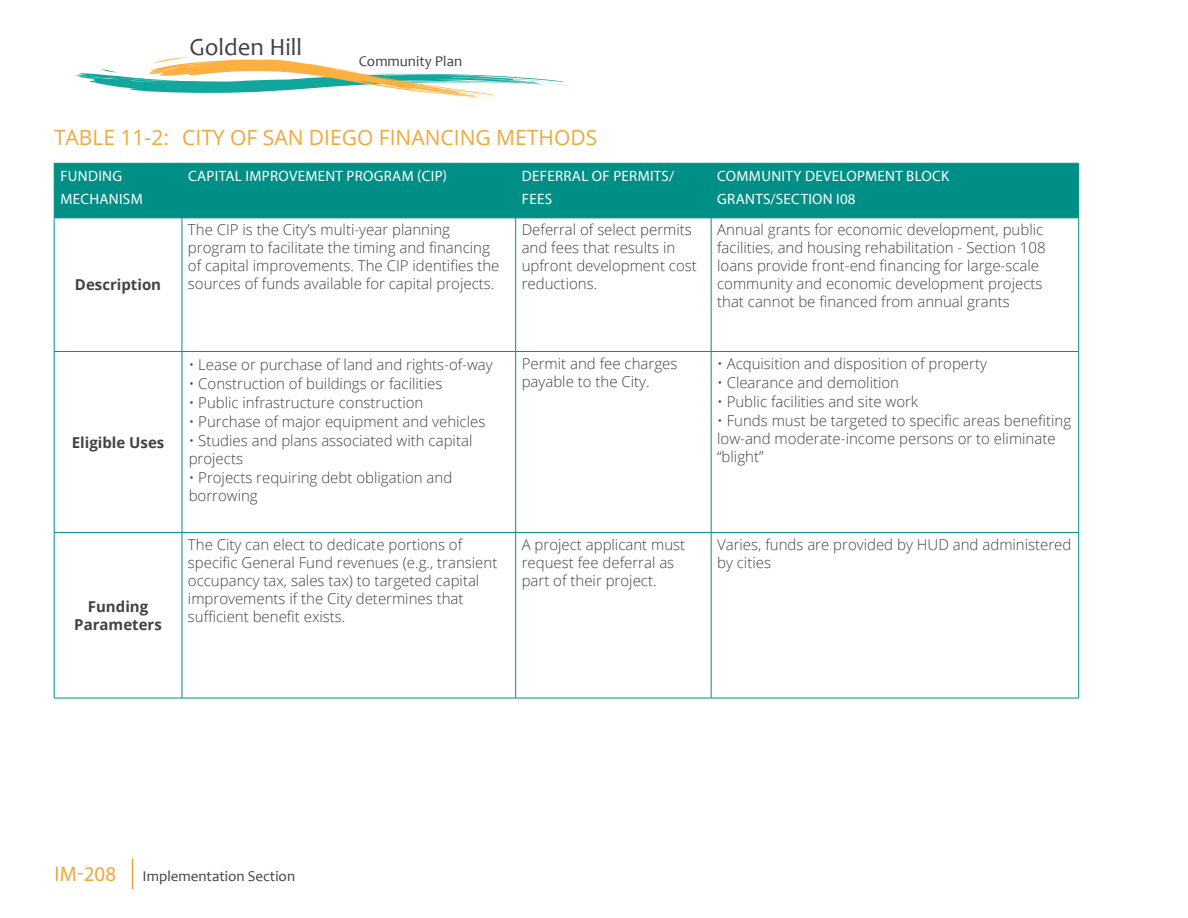
<style>
.page{position:relative;width:1188px;height:918px;background:#fff}
.page>*{position:absolute;margin:0;border:0;box-sizing:border-box;transform-origin:0 0}
.t1{font:24.75px "Candara";color:#414243}
.t2{font:21px "Open Sans";color:#efa83c}
.t3{font:21px "Myriad Pro";color:#efa83c}
.table_text{font:300 15px/18px "Open Sans";color:#414243}
.Table_Header{font:15px/22.5px "Myriad Pro";letter-spacing:.02em;color:#fff}
.table_text-2{font:700 15px/18px "Open Sans";color:#414243;text-align:center}
.t4{font:15px "Candara";color:#414243}
</style>
<div class="page">
<div style="left:55px;top:164px;width:1023px;height:54px;background:#008f86"></div>
<hr style="left:54px;top:163px;width:128px;height:1px;background:#008f86">
<hr style="left:54px;top:163px;width:1px;height:55px;background:#008f86">
<hr style="left:182px;top:163px;width:334px;height:1px;background:#008f86">
<hr style="left:182px;top:163px;width:1px;height:55px;background:#008f86">
<hr style="left:516px;top:163px;width:195px;height:1px;background:#008f86">
<hr style="left:515px;top:163px;width:1px;height:55px;background:#008f86">
<hr style="left:711px;top:163px;width:368px;height:1px;background:#008f86">
<hr style="left:711px;top:163px;width:1px;height:55px;background:#008f86">
<hr style="left:1078px;top:163px;width:1px;height:55px;background:#008f86">
<hr style="left:54px;top:218px;width:128px;height:1px;background:#008f86">
<hr style="left:54px;top:218px;width:1px;height:133px;background:#008f86">
<hr style="left:182px;top:218px;width:334px;height:1px;background:#008f86">
<hr style="left:182px;top:218px;width:1px;height:133px;background:#008f86">
<hr style="left:516px;top:218px;width:195px;height:1px;background:#008f86">
<hr style="left:515px;top:218px;width:1px;height:133px;background:#008f86">
<hr style="left:711px;top:218px;width:368px;height:1px;background:#008f86">
<hr style="left:711px;top:218px;width:1px;height:133px;background:#008f86">
<hr style="left:1078px;top:218px;width:1px;height:133px;background:#008f86">
<hr style="left:54px;top:351px;width:128px;height:1px;background:#008f86">
<hr style="left:54px;top:352px;width:1px;height:180px;background:#008f86">
<hr style="left:182px;top:351px;width:334px;height:1px;background:#008f86">
<hr style="left:182px;top:352px;width:1px;height:180px;background:#008f86">
<hr style="left:516px;top:351px;width:195px;height:1px;background:#008f86">
<hr style="left:515px;top:352px;width:1px;height:180px;background:#008f86">
<hr style="left:711px;top:351px;width:368px;height:1px;background:#008f86">
<hr style="left:711px;top:352px;width:1px;height:180px;background:#008f86">
<hr style="left:1078px;top:352px;width:1px;height:180px;background:#008f86">
<hr style="left:54px;top:532px;width:128px;height:1px;background:#008f86">
<hr style="left:54px;top:533px;width:1px;height:165px;background:#008f86">
<hr style="left:182px;top:532px;width:334px;height:1px;background:#008f86">
<hr style="left:182px;top:533px;width:1px;height:165px;background:#008f86">
<hr style="left:516px;top:532px;width:195px;height:1px;background:#008f86">
<hr style="left:515px;top:533px;width:1px;height:165px;background:#008f86">
<hr style="left:711px;top:532px;width:368px;height:1px;background:#008f86">
<hr style="left:711px;top:533px;width:1px;height:165px;background:#008f86">
<hr style="left:1078px;top:533px;width:1px;height:165px;background:#008f86">
<hr style="left:54px;top:698px;width:128px;height:1px;background:#008f86">
<hr style="left:182px;top:698px;width:334px;height:1px;background:#008f86">
<hr style="left:516px;top:698px;width:195px;height:1px;background:#008f86">
<hr style="left:711px;top:698px;width:368px;height:1px;background:#008f86">
<svg style="left:75px;top:57px;width:493px;height:42px"></svg>
<hr style="left:132px;top:858px;width:1px;height:31px;background:#efa83c">
<h1 class="t1" style="left:189px;top:31px;width:114px">Golden Hill</h1>
<p class="t4" style="left:359px;top:52px;width:105px">Community Plan</p>
<p class="t2" style="left:54px;top:123px;width:25px">Table</p>
<p class="t2" style="left:121px;top:123px;width:478px">11-2: CITY OF SAN DIEGO FINANCING METHODS</p>
<p class="Table_Header" style="left:60px;top:165px;width:84px">FUNDING<br>MECHANISM</p>
<p class="Table_Header" style="left:188px;top:164px;width:261px">CAPITAL IMPROVEMENT PROGRAM (CIP)</p>
<p class="Table_Header" style="left:522px;top:165px;width:154px">DEFERRAL OF PERMITS/<br>FEES</p>
<p class="Table_Header" style="left:717px;top:165px;width:233px">COMMUNITY DEVELOPMENT BLOCK<br>GRANTS/SECTION I08</p>
<p class="table_text-2" style="left:75px;top:276px;width:88px">Description</p>
<p class="table_text-2" style="left:72px;top:433px;width:94px">Eligible Uses</p>
<p class="table_text-2" style="left:74px;top:597px;width:89px">Funding<br>Parameters</p>
<p class="table_text" style="left:188px;top:221px;width:313px">The CIP is the City’s multi-year planning program to facilitate the timing and financing of capital improvements. The CIP identifies the sources of funds available for capital projects.</p>
<p class="table_text" style="left:522px;top:221px;width:177px">Deferral of select permits and fees that results in upfront development cost reductions.</p>
<p class="table_text" style="left:717px;top:221px;width:330px">Annual grants for economic development, public facilities, and housing rehabilitation - Section 108 loans provide front-end financing for large-scale community and economic development projects that cannot be financed from annual grants</p>
<p class="table_text" style="left:189px;top:355px;width:306px">• Lease or purchase of land and rights-of-way</p>
<p class="table_text" style="left:189px;top:374px;width:255px">• Construction of buildings or facilities</p>
<p class="table_text" style="left:189px;top:393px;width:236px">• Public infrastructure construction</p>
<p class="table_text" style="left:189px;top:412px;width:298px">• Purchase of major equipment and vehicles</p>
<p class="table_text" style="left:189px;top:431px;width:285px">• Studies and plans associated with capital projects</p>
<p class="table_text" style="left:189px;top:468px;width:265px">• Projects requiring debt obligation and borrowing</p>
<p class="table_text" style="left:522px;top:354px;width:157px">Permit and fee charges payable to the City.</p>
<p class="table_text" style="left:717px;top:354px;width:271px">• Acquisition and disposition of property</p>
<p class="table_text" style="left:717px;top:373px;width:183px">• Clearance and demolition</p>
<p class="table_text" style="left:717px;top:392px;width:203px">• Public facilities and site work</p>
<p class="table_text" style="left:717px;top:411px;width:356px">• Funds must be targeted to specific areas benefiting low-and moderate-income persons or to eliminate “blight”</p>
<p class="table_text" style="left:188px;top:535px;width:311px">The City can elect to dedicate portions of specific General Fund revenues (e.g., transient occupancy tax, sales tax) to targeted capital improvements if the City determines that sufficient benefit exists.</p>
<p class="table_text" style="left:522px;top:535px;width:165px">A project applicant must request fee deferral as part of their project.</p>
<p class="table_text" style="left:717px;top:535px;width:356px">Varies, funds are provided by HUD and administered by cities</p>
<h2 class="t3" style="left:54px;top:861px;width:63px">I M-208</h2>
<p class="t4" style="left:143px;top:867px;width:154px">Implementation Section</p>
</div>
